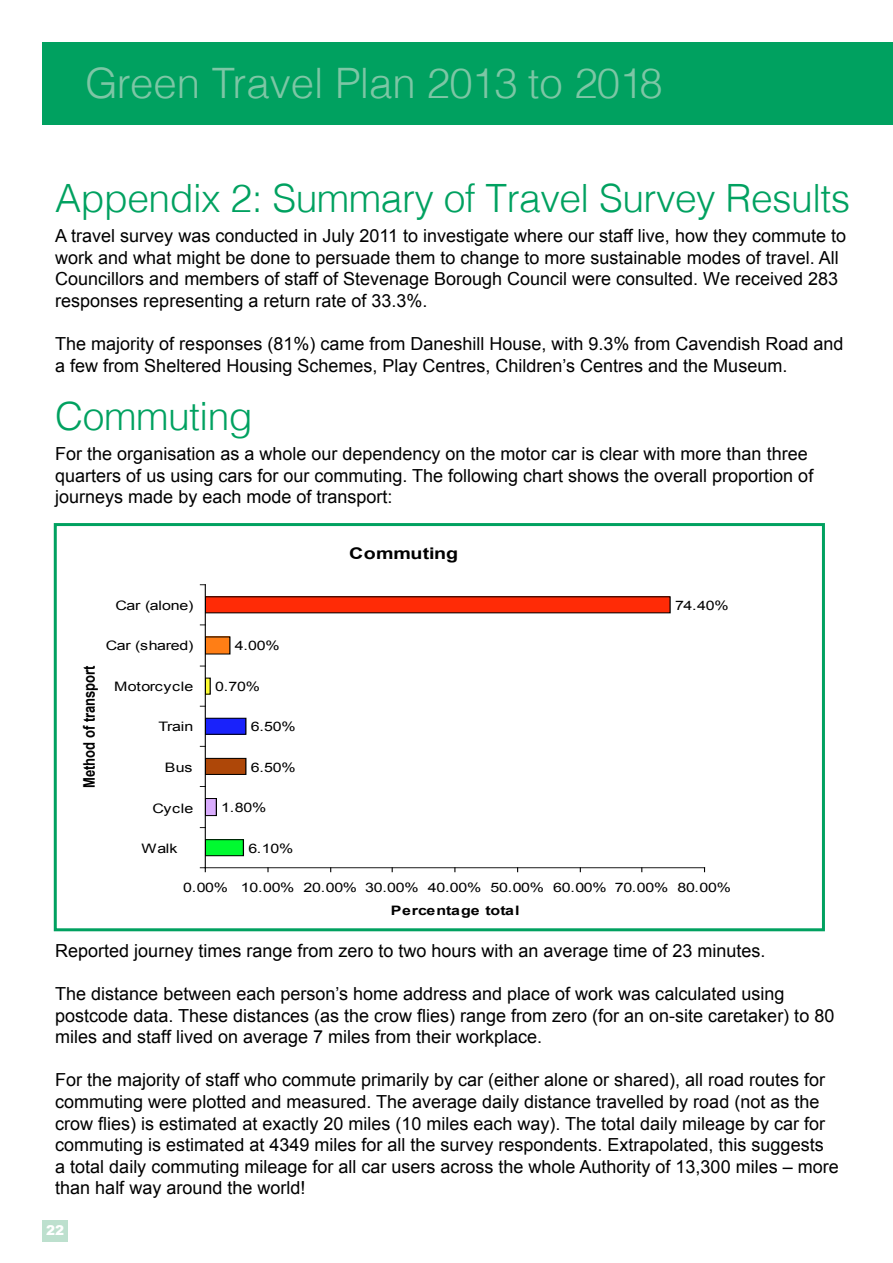
<style>
.page{position:relative;width:893px;height:1263px;background:#fff}
.page>*{position:absolute;margin:0;border:0;box-sizing:border-box;transform-origin:0 0}
.t1{font:300 42px "Helvetica";letter-spacing:-.02em;color:#7dc6a5}
.t2{font:300 39px "Helvetica";letter-spacing:-.015em;color:#00a160}
.t3{font:18px/21.6px "Arial";color:#000}
.t4{font:700 16.05px "Arial";letter-spacing:-.005em;color:#000;scale:.82 1}
.t5{font:700 16.05px "Arial";letter-spacing:-.005em;color:#000;scale:1.23 1}
.t6{font:900 13.5px "Arial";color:#fff}
.t7{font:13.05px "Arial";letter-spacing:-.02em;color:#000;scale:1.23 1}
.t8{font:700 13.05px "Arial";letter-spacing:.005em;color:#000;scale:1.23 1}
.t9{font:13.05px "Arial";letter-spacing:.015em;color:#000;scale:1.23 1}
</style>
<div class="page">
<div style="left:43px;top:1220px;width:25px;height:22px;background:#bde0ce"></div>
<div style="left:205px;top:840px;width:38px;height:16px;background:#00fa30"></div>
<div style="left:205px;top:839px;width:39px;height:17px;border:1px solid #000"></div>
<div style="left:205px;top:798px;width:11px;height:17px;background:#d9acfd"></div>
<div style="left:205px;top:798px;width:12px;height:18px;border:1px solid #000"></div>
<div style="left:205px;top:758px;width:41px;height:16px;background:#ae4708"></div>
<div style="left:205px;top:758px;width:41px;height:17px;border:1px solid #000"></div>
<div style="left:205px;top:718px;width:41px;height:16px;background:#1922fb"></div>
<div style="left:205px;top:718px;width:41px;height:17px;border:1px solid #000"></div>
<div style="left:205px;top:678px;width:5px;height:16px;background:#fefd32"></div>
<div style="left:205px;top:677px;width:6px;height:18px;border:1px solid #000"></div>
<div style="left:205px;top:637px;width:25px;height:17px;background:#ff7e15"></div>
<div style="left:205px;top:597px;width:465px;height:16px;background:#ff2b06"></div>
<hr style="left:205px;top:867px;width:499px;height:1px;background:#000">
<hr style="left:205px;top:585px;width:1px;height:283px;background:#000">
<svg style="left:200px;top:867px;width:6px;height:5px"></svg>
<div style="left:54px;top:523px;width:771px;height:408px;border:3px solid #00a160"></div>
<div style="left:43px;top:43px;width:850px;height:82px;background:#00a160"></div>
<h1 class="t1" style="left:85px;top:57px;width:579px">Green Travel Plan 2013 to 2018</h1>
<h2 class="t2" style="left:55px;top:174px;width:797px">Appendix 2: Summary of Travel Survey Results</h2>
<p class="t3" style="left:55px;top:225px;width:792px">A travel survey was conducted in July 2011 to investigate where our staff live, how they commute to work and what might be done to persuade them to change to more sustainable modes of travel. All Councillors and members of staff of Stevenage Borough Council were consulted. We received 283 responses representing a return rate of 33.3%.</p>
<p class="t3" style="left:55px;top:333px;width:790px">The majority of responses (81%) came from Daneshill House, with 9.3% from Cavendish Road and a few from Sheltered Housing Schemes, Play Centres, Children’s Centres and the Museum.</p>
<h2 class="t2" style="left:55px;top:392px;width:199px">Commuting</h2>
<p class="t3" style="left:55px;top:443px;width:759px">For the organisation as a whole our dependency on the motor car is clear with more than three quarters of us using cars for our commuting. The following chart shows the overall proportion of journeys made by each mode of transport:</p>
<p class="t5" style="left:349px;top:543px;width:90px">Commuting</p>
<p class="t7" style="left:116px;top:597px;width:65px">Car (alone)</p>
<p class="t4" style="left:79px;top:788px;width:151px;rotate:-90deg">Method of transport</p>
<p class="t7" style="left:106px;top:637px;width:73px">Car (shared)</p>
<p class="t9" style="left:114px;top:678px;width:66px">Motorcycle</p>
<p class="t7" style="left:159px;top:718px;width:30px">Train</p>
<p class="t7" style="left:165px;top:758px;width:24px">Bus</p>
<p class="t7" style="left:152px;top:799px;width:35px">Cycle</p>
<p class="t7" style="left:141px;top:840px;width:31px">Walk</p>
<p class="t7" style="left:235px;top:637px;width:38px">4.00%</p>
<p class="t7" style="left:215px;top:678px;width:38px">0.70%</p>
<p class="t7" style="left:251px;top:718px;width:38px">6.50%</p>
<p class="t7" style="left:251px;top:758px;width:38px">6.50%</p>
<p class="t7" style="left:221px;top:798px;width:38px">1.80%</p>
<p class="t7" style="left:248px;top:840px;width:38px">6.10%</p>
<p class="t7" style="left:675px;top:597px;width:45px">74.40%</p>
<p class="t7" style="left:183px;top:879px;width:447px">0.00% 10.00% 20.00% 30.00% 40.00% 50.00% 60.00% 70.00% 80.00%</p>
<p class="t8" style="left:391px;top:902px;width:106px">Percentage total</p>
<p class="t3" style="left:55px;top:940px;width:712px">Reported journey times range from zero to two hours with an average time of 23 minutes.</p>
<p class="t3" style="left:55px;top:983px;width:781px">The distance between each person’s home address and place of work was calculated using postcode data. These distances (as the crow flies) range from zero (for an on-site caretaker) to 80 miles and staff lived on average 7 miles from their workplace.</p>
<p class="t3" style="left:55px;top:1069px;width:785px">For the majority of staff who commute primarily by car (either alone or shared), all road routes for commuting were plotted and measured. The average daily distance travelled by road (not as the crow flies) is estimated at exactly 20 miles (10 miles each way). The total daily mileage by car for commuting is estimated at 4349 miles for all the survey respondents. Extrapolated, this suggests<br>a total daily commuting mileage for all car users across the whole Authority of 13,300 miles – more than half way around the world!</p>
<p class="t6" style="left:46px;top:1220px;width:20px">22</p>
</div>
